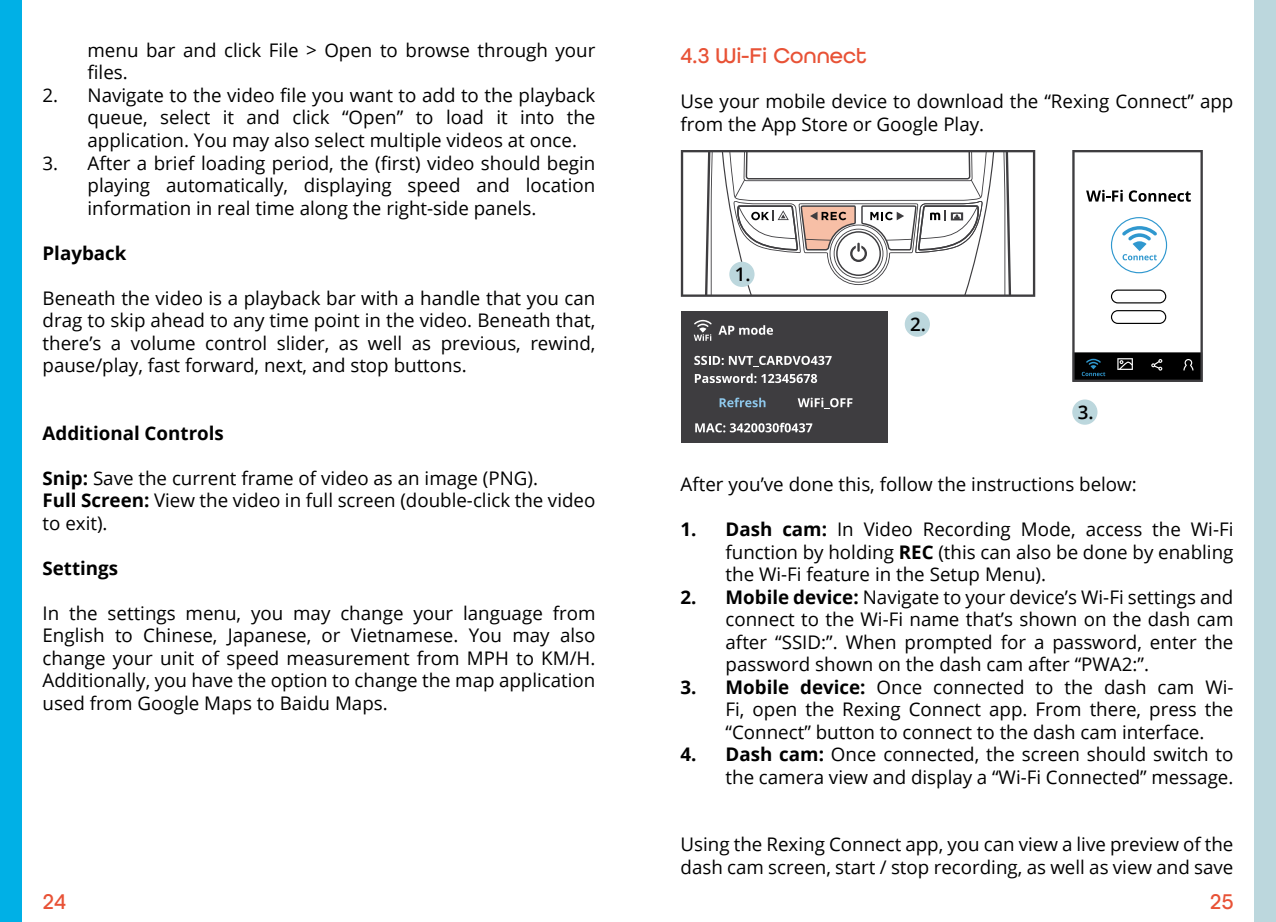
<style>
.page{position:relative;width:1276px;height:922px;background:#fff}
.page>*{position:absolute;margin:0;border:0;box-sizing:border-box;transform-origin:0 0}
.t1{font:500 22.5px "All Round Gothic W03";color:#e85236}
.t2{font:18.75px/22.5px "Open Sans";color:#000;text-align:justify}
.t3{font:700 18.75px "Open Sans";color:#000}
.t4{font:600 18.75px "Open Sans";color:#000}
.s1{font-weight:700}
</style>
<div class="page">
<div style="left:0;top:0;width:21px;height:921px;background:#00b0e6"></div>
<div style="left:1254px;top:0;width:22px;height:921px;background:#bcd7dd"></div>
<svg style="left:1072px;top:150px;width:130px;height:232px"></svg>
<svg style="left:681px;top:150px;width:354px;height:147px"></svg>
<div style="left:904px;top:311px;width:26px;height:26px;background:#bcd7dd;border-radius:50%"></div>
<div style="left:1072px;top:399px;width:25px;height:25px;background:#bcd7dd;border-radius:50%"></div>
<svg style="left:703px;top:151px;width:310px;height:144px"></svg>
<div style="left:682px;top:311px;width:206px;height:131px;background:#3e3d40"></div>
<svg style="left:718px;top:325px;width:55px;height:10px"></svg>
<svg style="left:694px;top:320px;width:17px;height:21px"></svg>
<svg style="left:694px;top:356px;width:137px;height:11px"></svg>
<svg style="left:695px;top:373px;width:122px;height:10px"></svg>
<svg style="left:695px;top:422px;width:117px;height:10px"></svg>
<svg style="left:719px;top:397px;width:46px;height:10px"></svg>
<svg style="left:797px;top:397px;width:55px;height:12px"></svg>
<p class="t2" style="left:88px;top:38px;width:509px">menu bar and click File &gt; Open to browse through your files.</p>
<p class="t2" style="left:88px;top:83px;width:509px;text-indent:-45px">2. Navigate to the video file you want to add to the playback queue, select it and click “Open” to load it into the application. You may also select multiple videos at once.</p>
<p class="t2" style="left:88px;top:151px;width:509px;text-indent:-45px">3. After a brief loading period, the (first) video should begin playing automatically, displaying speed and location information in real time along the right-side panels.</p>
<p class="t3" style="left:43px;top:239px;width:85px">Playback</p>
<p class="t2" style="left:43px;top:286px;width:554px">Beneath the video is a playback bar with a handle that you can drag to skip ahead to any time point in the video. Beneath that, there’s a volume control slider, as well as previous, rewind, pause/play, fast forward, next, and stop buttons.</p>
<p class="t3" style="left:43px;top:419px;width:183px">Additional Controls</p>
<p class="t2" style="left:43px;top:466px;width:554px;text-align:left"><span class="s1">Snip:</span> Save the current frame of video as an image (PNG).<br><span class="s1">Full Screen:</span> View the video in full screen (double-click the video to exit).</p>
<p class="t3" style="left:43px;top:554px;width:77px">Settings</p>
<p class="t2" style="left:43px;top:601px;width:554px">In the settings menu, you may change your language from English to Chinese, Japanese, or Vietnamese. You may also change your unit of speed measurement from MPH to KM/H.<br>Additionally, you have the option to change the map application used from Google Maps to Baidu Maps.</p>
<p class="t1" style="left:680px;top:43px;width:188px">4.3 Wi-Fi Connect</p>
<p class="t2" style="left:680px;top:90px;width:554px">Use your mobile device to download the “Rexing Connect” app from the App Store or Google Play.</p>
<p class="t4" style="left:735px;top:261px;width:17px">1.</p>
<p class="t4" style="left:910px;top:311px;width:17px">2.</p>
<p class="t4" style="left:1077px;top:399px;width:17px">3.</p>
<p class="t2" style="left:680px;top:472px;width:458px">After you’ve done this, follow the instructions below:</p>
<p class="t2" style="left:725px;top:517px;width:509px;text-indent:-45px"><span class="s1">1. Dash cam:</span> In Video Recording Mode, access the Wi-Fi function by holding <span class="s1">REC</span> (this can also be done by enabling the Wi-Fi feature in the Setup Menu).</p>
<p class="t2" style="left:725px;top:585px;width:509px;text-indent:-45px"><span class="s1">2. Mobile device:</span> Navigate to your device’s Wi-Fi settings and connect to the Wi-Fi name that’s shown on the dash cam after “SSID:”. When prompted for a password, enter the password shown on the dash cam after “PWA2:”.</p>
<p class="t2" style="left:725px;top:675px;width:509px;text-indent:-45px"><span class="s1">3. Mobile device:</span> Once connected to the dash cam Wi-Fi, open the Rexing Connect app. From there, press the “Connect” button to connect to the dash cam interface.</p>
<p class="t2" style="left:680px;top:742px;width:554px;text-align:right"><span class="s1">4. Dash cam:</span> Once connected, the screen should switch to the camera view and display a “Wi-Fi Connected” message.</p>
<p class="t2" style="left:680px;top:832px;width:554px">Using the Rexing Connect app, you can view a live preview of the dash cam screen, start / stop recording, as well as view and save</p>
<p class="t1" style="left:43px;top:888px;width:25px">24</p>
<p class="t1" style="left:1210px;top:888px;width:25px">25</p>
</div>
